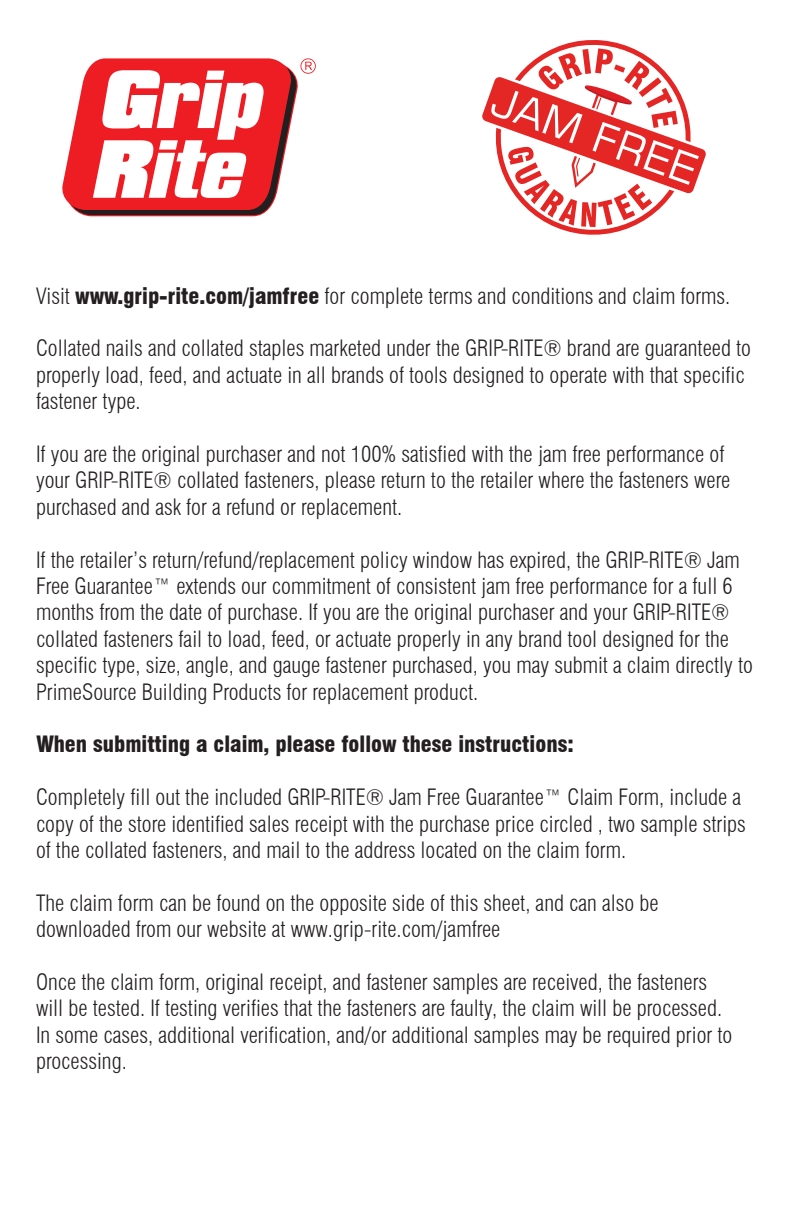
<style>
.page{position:relative;width:792px;height:1224px;background:#fff}
.page>*{position:absolute;margin:0;border:0;box-sizing:border-box;transform-origin:0 0}
.t1{font:41.8px "Square 721 BT";color:#fff}
.t2{font:300 condensed 22px/26.4px "Swiss 721 BT";color:#231f20}
.t3{font:900 condensed 22px "Swiss 721 BT";color:#231f20}
.s1{font-weight:900}
</style>
<div class="page">
<svg style="left:555px;top:40px;width:77px;height:195px"></svg>
<svg style="left:482px;top:48px;width:224px;height:179px"></svg>
<svg style="left:62px;top:58px;width:254px;height:159px"></svg>
<h1 class="t1" style="left:503px;top:74px;width:216px;rotate:20deg">JAM FREE</h1>
<p class="t2" style="left:36px;top:282px;width:696px">Visit <span class="s1">www.grip-rite.com/jamfree</span> for complete terms and conditions and claim forms.</p>
<p class="t2" style="left:36px;top:335px;width:717px">Collated nails and collated staples marketed under the GRIP-RITE® brand are guaranteed to properly load, feed, and actuate in all brands of tools designed to operate with that specific fastener type.</p>
<p class="t2" style="left:36px;top:441px;width:696px">If you are the original purchaser and not 100% satisfied with the jam free performance of your GRIP-RITE® collated fasteners, please return to the retailer where the fasteners were purchased and ask for a refund or replacement.</p>
<p class="t2" style="left:36px;top:546px;width:719px">If the retailer’s return/refund/replacement policy window has expired, the GRIP-RITE® Jam Free Guarantee™ extends our commitment of consistent jam free performance for a full 6 months from the date of purchase. If you are the original purchaser and your GRIP-RITE® collated fasteners fail to load, feed, or actuate properly in any brand tool designed for the specific type, size, angle, and gauge fastener purchased, you may submit a claim directly to PrimeSource Building Products for replacement product.</p>
<p class="t3" style="left:36px;top:731px;width:539px">When submitting a claim, please follow these instructions:</p>
<p class="t2" style="left:36px;top:784px;width:711px">Completely fill out the included GRIP-RITE® Jam Free Guarantee™ Claim Form, include a copy of the store identified sales receipt with the purchase price circled , two sample strips of the collated fasteners, and mail to the address located on the claim form.</p>
<p class="t2" style="left:36px;top:890px;width:624px">The claim form can be found on the opposite side of this sheet, and can also be downloaded from our website at www.grip-rite.com/jamfree</p>
<p class="t2" style="left:36px;top:969px;width:698px">Once the claim form, original receipt, and fastener samples are received, the fasteners will be tested. If testing verifies that the fasteners are faulty, the claim will be processed.<br>In some cases, additional verification, and/or additional samples may be required prior to processing.</p>
</div>
